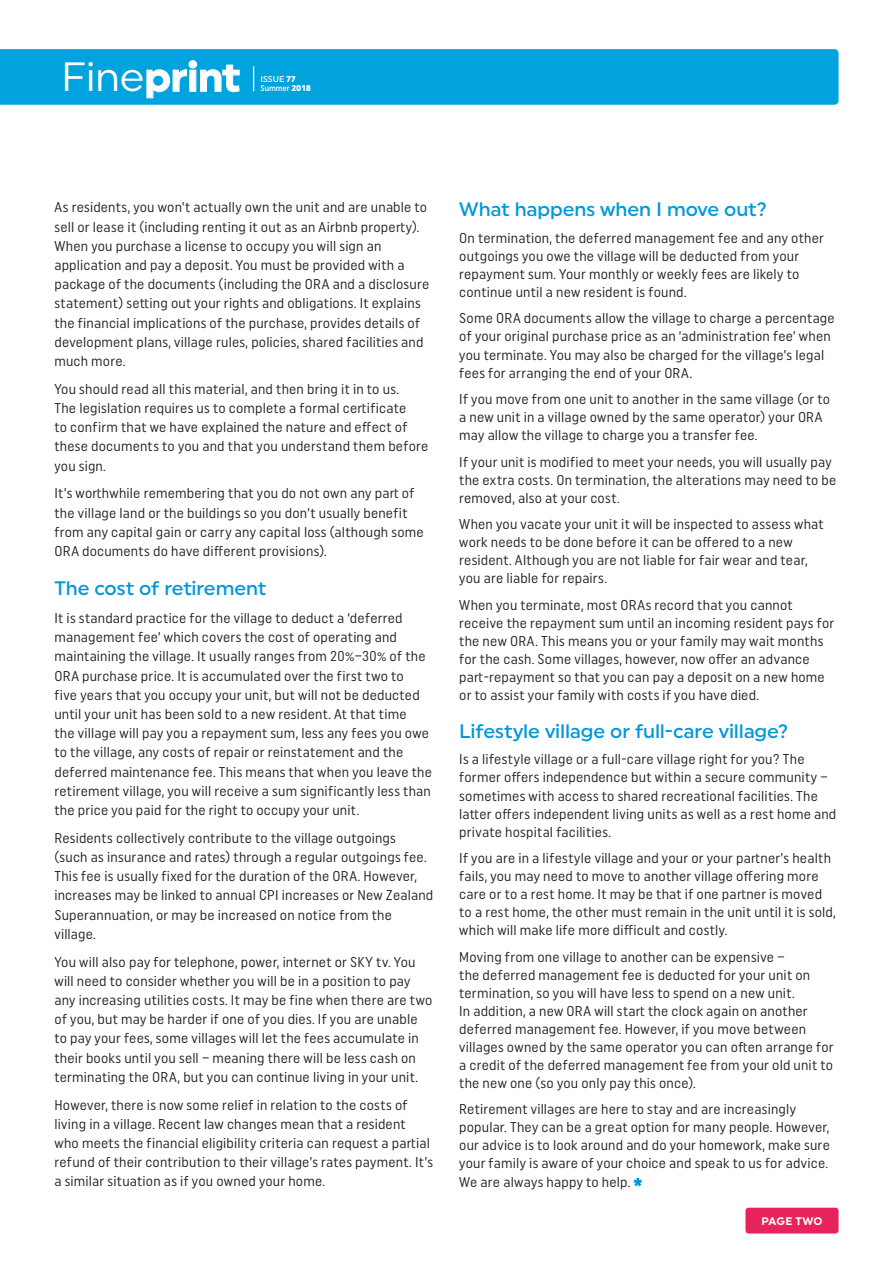
<style>
.page{position:relative;width:893px;height:1263px;background:#fff}
.page>*{position:absolute;margin:0;border:0;box-sizing:border-box;transform-origin:0 0}
.t1{font:700 40.8px "Uniform";letter-spacing:-.01em;color:#fff}
.t2{font:500 19.5px "Uniform";letter-spacing:-.005em;color:#0098da}
.t3{font:14.25px/19.2px "Uniform Condensed";letter-spacing:.015em;color:#231f20}
.t4{font:700 10.95px "Uniform";letter-spacing:.005em;color:#fff}
.t5{font:500 8.4px "Uniform Condensed";color:#fff}
.t6{font:500 8.4px "Uniform";color:#fff}
.s1{font-weight:400}
.s2{font-weight:900}
.s3{font-family:"Uniform";font-weight:900}
</style>
<div class="page">
<div style="left:745px;top:1208px;width:93px;height:25px;background:#e6235a;border-radius:3px"></div>
<svg style="left:633px;top:1178px;width:9px;height:8px"></svg>
<div style="left:0;top:49px;width:838px;height:56px;background:#00a3de"></div>
<svg style="left:146px;top:60px;width:94px;height:43px;background:#1faee1"></svg>
<svg style="left:253px;top:66px;width:1px;height:25px"></svg>
<h1 class="t1" style="left:61px;top:53px;width:181px"><span class="s1">Fine</span>print</h1>
<p class="t6" style="left:261px;top:74px;width:37px">ISSUE <span class="s2">77</span></p>
<p class="t5" style="left:261px;top:83px;width:52px">Summer <span class="s3">2018</span></p>
<p class="t3" style="left:54px;top:198px;width:376px">As residents, you won’t actually own the unit and are unable to sell or lease it (including renting it out as an Airbnb property).<br>When you purchase a license to occupy you will sign an application and pay a deposit. You must be provided with a package of the documents (including the ORA and a disclosure statement) setting out your rights and obligations. It explains the financial implications of the purchase, provides details of development plans, village rules, policies, shared facilities and much more.</p>
<p class="t3" style="left:54px;top:379px;width:375px">You should read all this material, and then bring it in to us.<br>The legislation requires us to complete a formal certificate<br>to confirm that we have explained the nature and effect of these documents to you and that you understand them before you sign.</p>
<p class="t3" style="left:54px;top:483px;width:371px">It’s worthwhile remembering that you do not own any part of the village land or the buildings so you don’t usually benefit from any capital gain or carry any capital loss (although some ORA documents do have different provisions).</p>
<h2 class="t2" style="left:54px;top:577px;width:213px">The cost of retirement</h2>
<p class="t3" style="left:54px;top:608px;width:379px">It is standard practice for the village to deduct a ‘deferred management fee’ which covers the cost of operating and maintaining the village. It usually ranges from 20%–30% of the ORA purchase price. It is accumulated over the first two to<br>five years that you occupy your unit, but will not be deducted until your unit has been sold to a new resident. At that time<br>the village will pay you a repayment sum, less any fees you owe to the village, any costs of repair or reinstatement and the deferred maintenance fee. This means that when you leave the retirement village, you will receive a sum significantly less than the price you paid for the right to occupy your unit.</p>
<p class="t3" style="left:54px;top:828px;width:380px">Residents collectively contribute to the village outgoings<br>(such as insurance and rates) through a regular outgoings fee.<br>This fee is usually fixed for the duration of the ORA. However, increases may be linked to annual CPI increases or New Zealand Superannuation, or may be increased on notice from the village.</p>
<p class="t3" style="left:54px;top:952px;width:379px">You will also pay for telephone, power, internet or SKY tv. You will need to consider whether you will be in a position to pay any increasing utilities costs. It may be fine when there are two of you, but may be harder if one of you dies. If you are unable to pay your fees, some villages will let the fees accumulate in their books until you sell – meaning there will be less cash on terminating the ORA, but you can continue living in your unit.</p>
<p class="t3" style="left:54px;top:1095px;width:380px">However, there is now some relief in relation to the costs of living in a village. Recent law changes mean that a resident who meets the financial eligibility criteria can request a partial refund of their contribution to their village’s rates payment. It’s a similar situation as if you owned your home.</p>
<h2 class="t2" style="left:459px;top:198px;width:309px">What happens when I move out?</h2>
<p class="t3" style="left:459px;top:229px;width:366px;line-height:18px">On termination, the deferred management fee and any other outgoings you owe the village will be deducted from your repayment sum. Your monthly or weekly fees are likely to continue until a new resident is found.</p>
<p class="t3" style="left:459px;top:309px;width:377px;line-height:18px">Some ORA documents allow the village to charge a percentage of your original purchase price as an ‘administration fee’ when you terminate. You may also be charged for the village’s legal fees for arranging the end of your ORA.</p>
<p class="t3" style="left:459px;top:390px;width:372px;line-height:18px">If you move from one unit to another in the same village (or to a new unit in a village owned by the same operator) your ORA may allow the village to charge you a transfer fee.</p>
<p class="t3" style="left:459px;top:452px;width:379px;line-height:18px">If your unit is modified to meet your needs, you will usually pay the extra costs. On termination, the alterations may need to be removed, also at your cost.</p>
<p class="t3" style="left:459px;top:515px;width:366px;line-height:18px">When you vacate your unit it will be inspected to assess what work needs to be done before it can be offered to a new resident. Although you are not liable for fair wear and tear, you are liable for repairs.</p>
<p class="t3" style="left:459px;top:595px;width:377px;line-height:18px">When you terminate, most ORAs record that you cannot receive the repayment sum until an incoming resident pays for the new ORA. This means you or your family may wait months for the cash. Some villages, however, now offer an advance part-repayment so that you can pay a deposit on a new home or to assist your family with costs if you have died.</p>
<h2 class="t2" style="left:459px;top:719px;width:331px">Lifestyle village or full-care village?</h2>
<p class="t3" style="left:459px;top:750px;width:379px;line-height:18px">Is a lifestyle village or a full-care village right for you? The former offers independence but within a secure community – sometimes with access to shared recreational facilities. The latter offers independent living units as well as a rest home and private hospital facilities.</p>
<p class="t3" style="left:459px;top:849px;width:378px;line-height:18px">If you are in a lifestyle village and your or your partner’s health fails, you may need to move to another village offering more care or to a rest home. It may be that if one partner is moved to a rest home, the other must remain in the unit until it is sold, which will make life more difficult and costly.</p>
<p class="t3" style="left:459px;top:947px;width:376px;line-height:18px">Moving from one village to another can be expensive –<br>the deferred management fee is deducted for your unit on termination, so you will have less to spend on a new unit.<br>In addition, a new ORA will start the clock again on another deferred management fee. However, if you move between villages owned by the same operator you can often arrange for a credit of the deferred management fee from your old unit to the new one (so you only pay this once).</p>
<p class="t3" style="left:459px;top:1100px;width:372px;line-height:18px">Retirement villages are here to stay and are increasingly popular. They can be a great option for many people. However, our advice is to look around and do your homework, make sure your family is aware of your choice and speak to us for advice.<br>We are always happy to help.</p>
<p class="t4" style="left:761px;top:1214px;width:63px">PAGE TWO</p>
</div>
